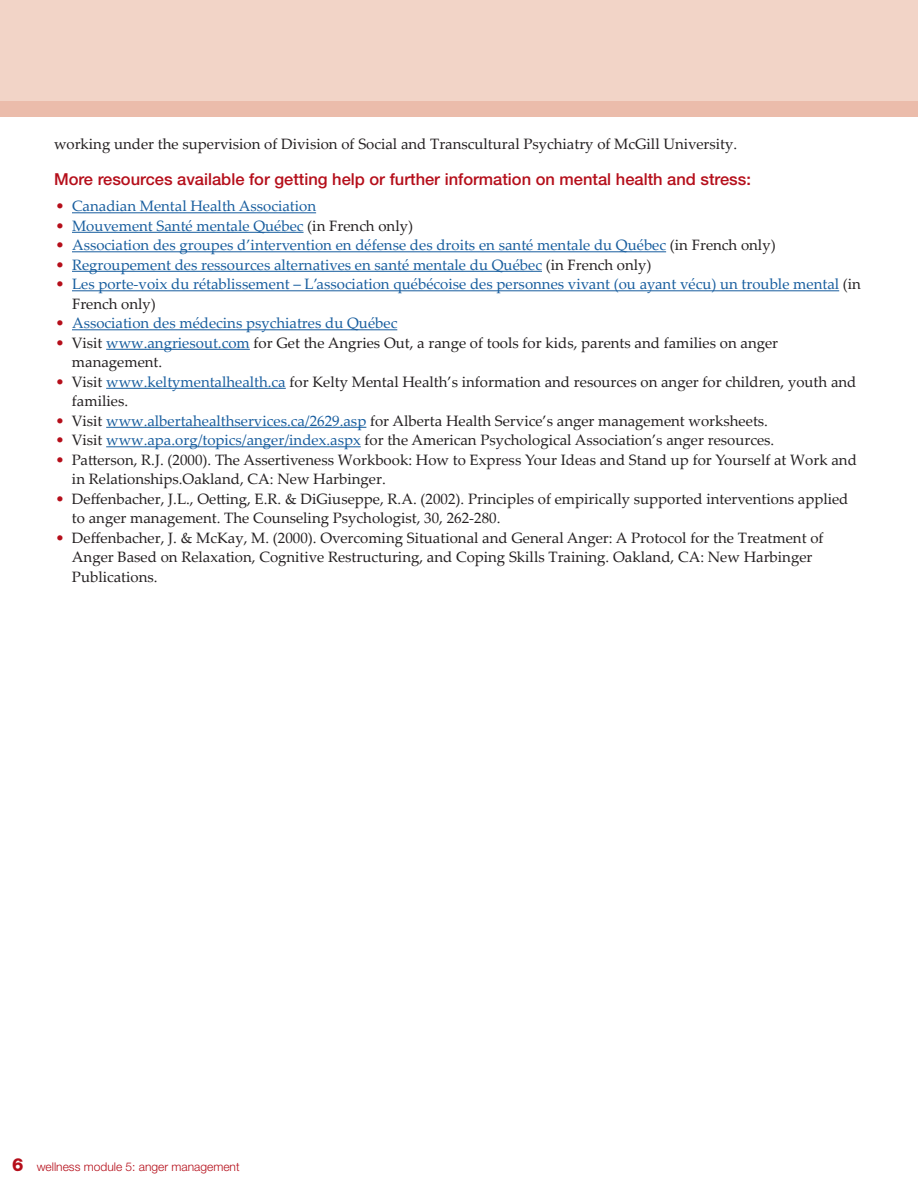
<style>
.page{position:relative;width:918px;height:1188px;background:#fff}
.page>*{position:absolute;margin:0;border:0;box-sizing:border-box;transform-origin:0 0}
.t1{font:500 16.5px "Helvetica Neue LT Std";color:#b50e1a}
.t2{font:15px/19.5px "Palatino Linotype";color:#231f20}
.t3{font:15px/19.5px "Palatino Linotype";color:#175d9e}
.t4{font:300 12px "Helvetica Neue LT Std";color:#b50e1a}
.s1{color:#b50e1a}
.s2{color:#231f20}
.s3{color:#175d9e}
.s4{font-weight:800;font-size:18px}
</style>
<div class="page">
<div style="left:0;top:0;width:918px;height:101px;background:#f2d4c7"></div>
<div style="left:0;top:101px;width:918px;height:15px;background:#ebbcab"></div>
<hr style="left:72px;top:212px;width:244px;height:1px;background:#175d9e">
<hr style="left:72px;top:232px;width:232px;height:1px;background:#175d9e">
<hr style="left:72px;top:251px;width:594px;height:1px;background:#175d9e">
<hr style="left:72px;top:271px;width:470px;height:1px;background:#175d9e">
<hr style="left:72px;top:290px;width:767px;height:1px;background:#175d9e">
<hr style="left:72px;top:329px;width:325px;height:1px;background:#175d9e">
<hr style="left:106px;top:349px;width:144px;height:1px;background:#175d9e">
<hr style="left:106px;top:388px;width:180px;height:1px;background:#175d9e">
<hr style="left:106px;top:427px;width:260px;height:1px;background:#175d9e">
<hr style="left:106px;top:446px;width:255px;height:1px;background:#175d9e">
<p class="t2" style="left:54px;top:134px;width:685px">working under the supervision of Division of Social and Transcultural Psychiatry of McGill University.</p>
<p class="t1" style="left:54px;top:169px;width:698px">More resources available for getting help or further information on mental health and stress:</p>
<p class="t3" style="left:56px;top:196px;width:262px"><span class="s1">•</span> Canadian Mental Health Association</p>
<p class="t3" style="left:56px;top:215px;width:359px"><span class="s1">•</span> Mouvement Santé mentale Québec <span class="s2">(in French only)</span></p>
<p class="t3" style="left:56px;top:235px;width:722px"><span class="s1">•</span> Association des groupes d’intervention en défense des droits en santé mentale du Québec <span class="s2">(in French only)</span></p>
<p class="t3" style="left:56px;top:254px;width:598px"><span class="s1">•</span> Regroupement des ressources alternatives en santé mentale du Québec <span class="s2">(in French only)</span></p>
<p class="t3" style="left:72px;top:274px;width:791px;text-indent:-16px"><span class="s1">•</span> Les porte-voix du rétablissement – L’association québécoise des personnes vivant (ou ayant vécu) un trouble mental <span class="s2">(in<br>French only)</span></p>
<p class="t3" style="left:56px;top:313px;width:343px"><span class="s1">•</span> Association des médecins psychiatres du Québec</p>
<p class="t2" style="left:72px;top:332px;width:708px;text-indent:-16px"><span class="s1">•</span> Visit <span class="s3">www.angriesout.com</span> for Get the Angries Out, a range of tools for kids, parents and families on anger management.</p>
<p class="t2" style="left:72px;top:371px;width:786px;text-indent:-17px"><span class="s1">•</span> Visit <span class="s3">www.keltymentalhealth.ca</span> for Kelty Mental Health’s information and resources on anger for children, youth and families.</p>
<p class="t2" style="left:55px;top:410px;width:714px"><span class="s1">•</span> Visit <span class="s3">www.albertahealthservices.ca/2629.asp</span> for Alberta Health Service’s anger management worksheets.</p>
<p class="t2" style="left:55px;top:430px;width:720px"><span class="s1">•</span> Visit <span class="s3">www.apa.org/topics/anger/index.aspx</span> for the American Psychological Association’s anger resources.</p>
<p class="t2" style="left:72px;top:449px;width:786px;text-indent:-16px"><span class="s1">•</span> Patterson, R.J. (2000). The Assertiveness Workbook: How to Express Your Ideas and Stand up for Yourself at Work and in Relationships.Oakland, CA: New Harbinger.</p>
<p class="t2" style="left:72px;top:488px;width:778px;text-indent:-16px"><span class="s1">•</span> Deffenbacher, J.L., Oetting, E.R. &amp; DiGiuseppe, R.A. (2002). Principles of empirically supported interventions applied to anger management. The Counseling Psychologist, 30, 262-280.</p>
<p class="t2" style="left:72px;top:527px;width:753px;text-indent:-16px"><span class="s1">•</span> Deffenbacher, J. &amp; McKay, M. (2000). Overcoming Situational and General Anger: A Protocol for the Treatment of<br>Anger Based on Relaxation, Cognitive Restructuring, and Coping Skills Training. Oakland, CA: New Harbinger<br>Publications.</p>
<p class="t4" style="left:12px;top:1159px;width:229px"><span class="s4">6</span> wellness module 5: anger management</p>
</div>
